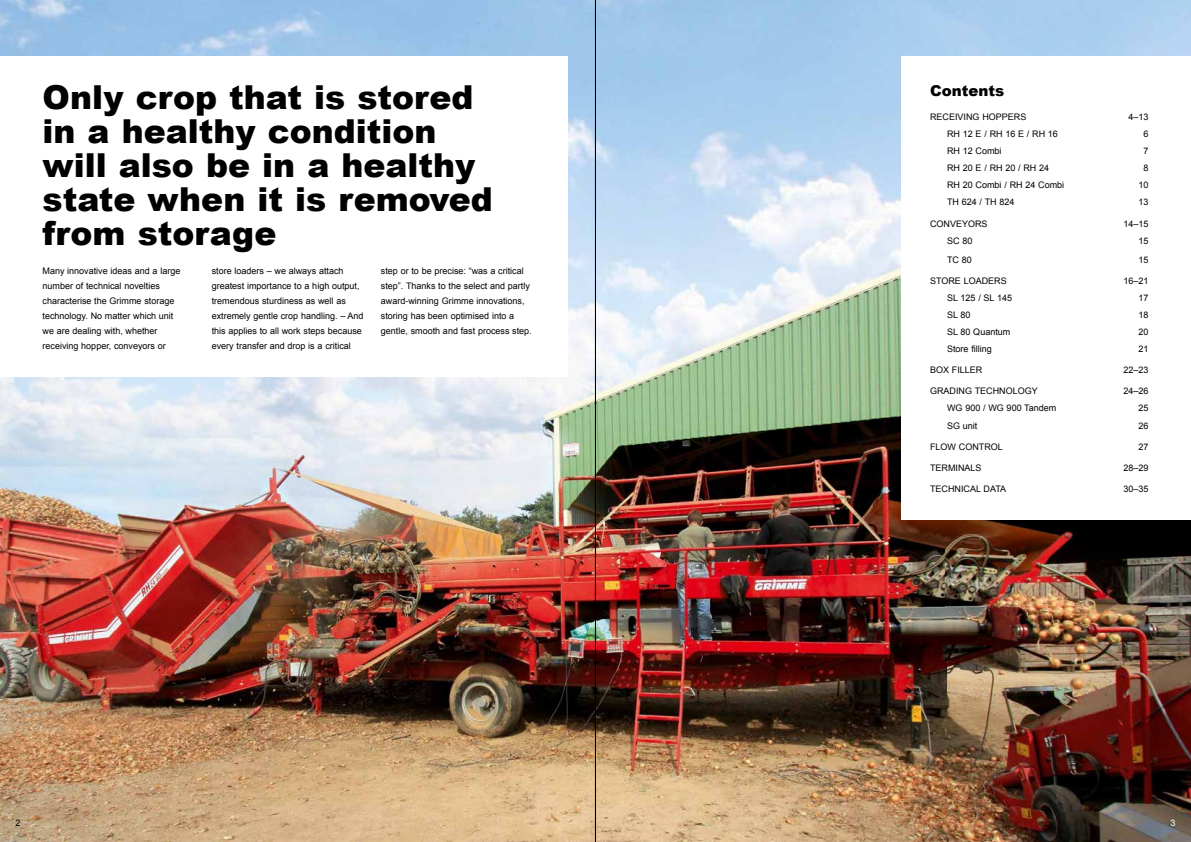
<style>
.page{position:relative;width:1191px;height:842px;background:#fff}
.page>*{position:absolute;margin:0;border:0;box-sizing:border-box;transform-origin:0 0}
.t1{font:900 33px/34px "Arial";color:#000}
.t2{font:900 15px "Arial";color:#000}
.t3{font:9px/15px "Arial";color:#000}
.t4{font:9px "Arial";color:#fff}
</style>
<div class="page">
<img style="left:0;top:0;width:1191px;height:842px">
<div style="left:0;top:57px;width:567px;height:320px;background:#fff"></div>
<div style="left:901px;top:57px;width:290px;height:463px;background:#fff"></div>
<hr style="left:595px;top:0;width:1px;height:842px;background:#000">
<h1 class="t1" style="left:43px;top:79px;width:452px">Only crop that is stored in a healthy condition will also be in a healthy state when it is removed from storage</h1>
<p class="t3" style="left:43px;top:263px;width:139px">Many innovative ideas and a large number of technical novelties characterise the Grimme storage technology. No matter which unit we are dealing with, whether receiving hopper, conveyors or</p>
<p class="t3" style="left:212px;top:263px;width:153px">store loaders – we always attach greatest importance to a high output, tremendous sturdiness as well as extremely gentle crop handling. – And this applies to all work steps because every transfer and drop is a critical</p>
<p class="t3" style="left:381px;top:263px;width:152px">step or to be precise: “was a critical step”. Thanks to the select and partly award-winning Grimme innovations, storing has been optimised into a gentle, smooth and fast process step.</p>
<p class="t3" style="left:16px;top:815px;width:7px">2</p>
<h2 class="t2" style="left:930px;top:80px;width:76px">Contents</h2>
<p class="t3" style="left:930px;top:109px;width:98px">RECEIVING HOPPERS</p>
<p class="t3" style="left:1128px;top:109px;width:22px">4–13</p>
<p class="t3" style="left:947px;top:126px;width:112px">RH 12 E / RH 16 E / RH 16</p>
<p class="t3" style="left:1143px;top:126px;width:7px">6</p>
<p class="t3" style="left:947px;top:144px;width:56px">RH 12 Combi</p>
<p class="t3" style="left:1143px;top:144px;width:7px">7</p>
<p class="t3" style="left:947px;top:161px;width:104px">RH 20 E / RH 20 / RH 24</p>
<p class="t3" style="left:1143px;top:161px;width:7px">8</p>
<p class="t3" style="left:947px;top:178px;width:119px">RH 20 Combi / RH 24 Combi</p>
<p class="t3" style="left:1138px;top:178px;width:12px">10</p>
<p class="t3" style="left:947px;top:195px;width:69px">TH 624 / TH 824</p>
<p class="t3" style="left:1138px;top:195px;width:12px">13</p>
<p class="t3" style="left:930px;top:216px;width:59px">CONVEYORS</p>
<p class="t3" style="left:1123px;top:216px;width:27px">14–15</p>
<p class="t3" style="left:947px;top:233px;width:27px">SC 80</p>
<p class="t3" style="left:1138px;top:233px;width:12px">15</p>
<p class="t3" style="left:947px;top:252px;width:26px">TC 80</p>
<p class="t3" style="left:1138px;top:252px;width:12px">15</p>
<p class="t3" style="left:930px;top:273px;width:78px">STORE LOADERS</p>
<p class="t3" style="left:1123px;top:273px;width:27px">16–21</p>
<p class="t3" style="left:947px;top:290px;width:66px">SL 125 / SL 145</p>
<p class="t3" style="left:1138px;top:290px;width:12px">17</p>
<p class="t3" style="left:947px;top:307px;width:25px">SL 80</p>
<p class="t3" style="left:1138px;top:307px;width:12px">18</p>
<p class="t3" style="left:947px;top:324px;width:65px">SL 80 Quantum</p>
<p class="t3" style="left:1138px;top:324px;width:12px">20</p>
<p class="t3" style="left:947px;top:342px;width:46px">Store filling</p>
<p class="t3" style="left:1138px;top:342px;width:12px">21</p>
<p class="t3" style="left:930px;top:363px;width:54px">BOX FILLER</p>
<p class="t3" style="left:1123px;top:363px;width:27px">22–23</p>
<p class="t3" style="left:930px;top:384px;width:109px">GRADING TECHNOLOGY</p>
<p class="t3" style="left:1123px;top:384px;width:27px">24–26</p>
<p class="t3" style="left:947px;top:401px;width:111px">WG 900 / WG 900 Tandem</p>
<p class="t3" style="left:1138px;top:401px;width:12px">25</p>
<p class="t3" style="left:947px;top:418px;width:32px">SG unit</p>
<p class="t3" style="left:1138px;top:418px;width:12px">26</p>
<p class="t3" style="left:930px;top:439px;width:74px">FLOW CONTROL</p>
<p class="t3" style="left:1138px;top:439px;width:12px">27</p>
<p class="t3" style="left:930px;top:460px;width:53px">TERMINALS</p>
<p class="t3" style="left:1123px;top:460px;width:27px">28–29</p>
<p class="t3" style="left:930px;top:481px;width:78px">TECHNICAL DATA</p>
<p class="t3" style="left:1123px;top:481px;width:27px">30–35</p>
<p class="t4" style="left:1170px;top:817px;width:7px">3</p>
</div>
